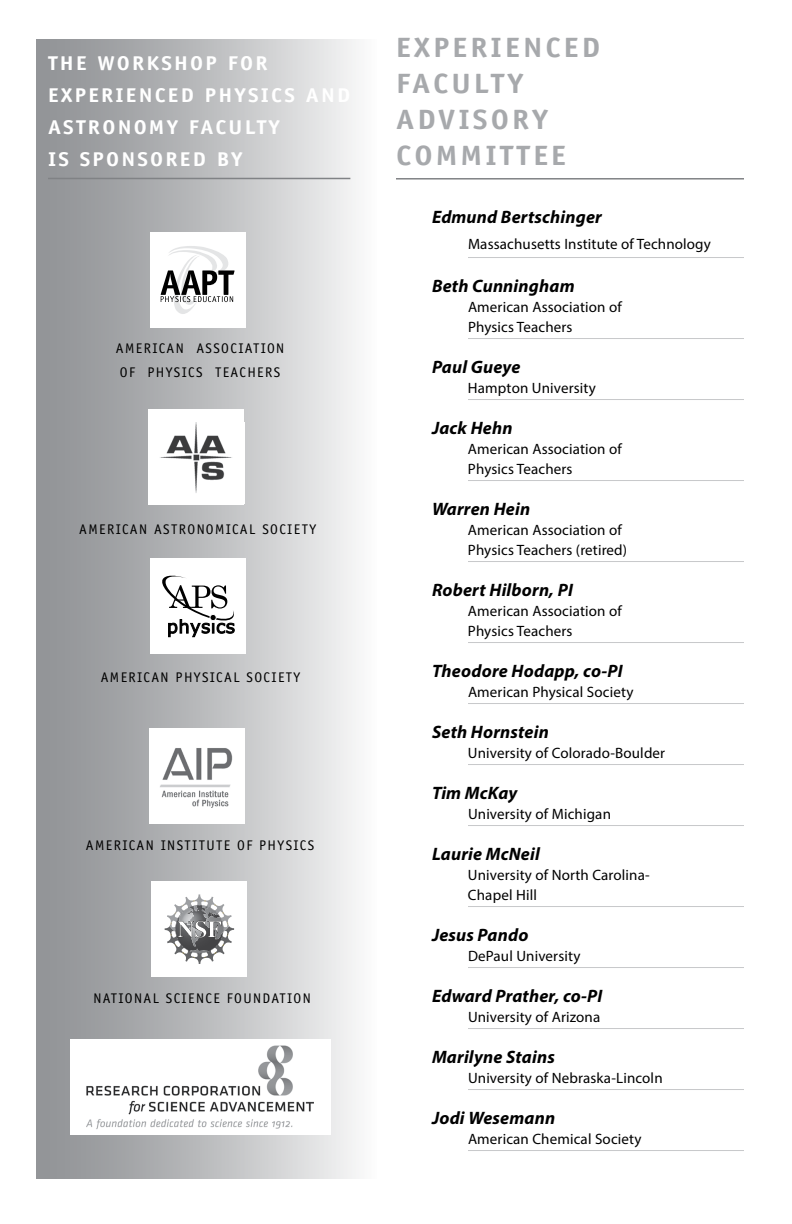
<style>
.page{position:relative;width:792px;height:1224px;background:#fff}
.page>*{position:absolute;margin:0;border:0;box-sizing:border-box;transform-origin:0 0}
.t1{font:700 28px/36px "Officina Sans";letter-spacing:.1em;color:#a7a9ac;scale:1.1 1}
.t2{font:700 20px/32px "Officina Sans";letter-spacing:.1em;color:#fff;scale:1.1 1}
.t3{font:italic 700 18px "Myriad Pro";letter-spacing:.01em;color:#000}
.t4{font:15px/20px "Myriad Pro";letter-spacing:.01em;color:#000}
.t5{font:14px/24px "Officina Sans";letter-spacing:.1em;color:#000}
</style>
<div class="page">
<hr style="left:396px;top:178px;width:348px;height:2px;background:#808285">
<hr style="left:468px;top:257px;width:276px;height:1px;background:#c7c8ca">
<hr style="left:468px;top:338px;width:276px;height:1px;background:#c7c8ca">
<hr style="left:468px;top:399px;width:276px;height:1px;background:#c7c8ca">
<hr style="left:468px;top:480px;width:276px;height:1px;background:#c7c8ca">
<hr style="left:468px;top:561px;width:276px;height:1px;background:#c7c8ca">
<hr style="left:468px;top:642px;width:276px;height:1px;background:#c7c8ca">
<hr style="left:468px;top:703px;width:276px;height:1px;background:#c7c8ca">
<hr style="left:468px;top:764px;width:276px;height:1px;background:#c7c8ca">
<hr style="left:468px;top:825px;width:276px;height:1px;background:#c7c8ca">
<hr style="left:468px;top:906px;width:276px;height:1px;background:#c7c8ca">
<hr style="left:468px;top:967px;width:276px;height:1px;background:#c7c8ca">
<hr style="left:468px;top:1028px;width:276px;height:1px;background:#c7c8ca">
<hr style="left:468px;top:1089px;width:276px;height:1px;background:#c7c8ca">
<hr style="left:468px;top:1150px;width:276px;height:1px;background:#c7c8ca">
<div style="left:36px;top:39px;width:341px;height:1140px;background:linear-gradient(to right,#888a8d,#f6f6f6)"></div>
<div style="left:150px;top:232px;width:96px;height:96px;background:#fff"></div>
<svg style="left:161px;top:246px;width:74px;height:68px"></svg>
<div style="left:148px;top:409px;width:96px;height:96px;background:#fff"></div>
<img style="left:160px;top:422px;width:72px;height:71px">
<div style="left:150px;top:558px;width:96px;height:96px;background:#fff"></div>
<svg style="left:162px;top:576px;width:73px;height:61px"></svg>
<div style="left:210px;top:614px;width:6px;height:7px;background:#000;border-radius:50%"></div>
<div style="left:210px;top:614px;width:7px;height:7px;border:1px solid #fff;border-radius:50%"></div>
<div style="left:151px;top:881px;width:96px;height:96px;background:#fff"></div>
<svg style="left:165px;top:894px;width:69px;height:70px"></svg>
<div style="left:70px;top:1039px;width:260px;height:96px;background:#fff"></div>
<img style="left:86px;top:1045px;width:228px;height:84px">
<hr style="left:48px;top:178px;width:302px;height:1px;background:#808285">
<div style="left:149px;top:728px;width:96px;height:96px;background:#fff"></div>
<img style="left:160px;top:748px;width:73px;height:60px">
<h2 class="t2" style="left:48px;top:47px;width:276px">THE WORKSHOP FOR<br>EXPERIENCED PHYSICS AND<br>ASTRONOMY FACULTY<br>IS SPONSORED BY</h2>
<p class="t5" style="left:116px;top:337px;width:170px">AMERICAN ASSOCIATION<br>OF PHYSICS TEACHERS</p>
<p class="t5" style="left:79px;top:517px;width:238px">AMERICAN ASTRONOMICAL SOCIETY</p>
<p class="t5" style="left:101px;top:665px;width:201px">AMERICAN PHYSICAL SOCIETY</p>
<p class="t5" style="left:86px;top:833px;width:230px">AMERICAN INSTITUTE OF PHYSICS</p>
<p class="t5" style="left:93px;top:986px;width:219px">NATIONAL SCIENCE FOUNDATION</p>
<h1 class="t1" style="left:396px;top:30px;width:187px">EXPERIENCED<br>FACULTY<br>ADVISORY<br>COMMITTEE</h1>
<p class="t3" style="left:432px;top:205px;width:171px">Edmund Bertschinger</p>
<p class="t4" style="left:468px;top:234px;width:244px">Massachusetts Institute of Technology</p>
<p class="t3" style="left:432px;top:274px;width:144px">Beth Cunningham</p>
<p class="t4" style="left:468px;top:297px;width:155px">American Association of<br>Physics Teachers</p>
<p class="t3" style="left:432px;top:355px;width:90px">Paul Gueye</p>
<p class="t4" style="left:468px;top:378px;width:129px">Hampton University</p>
<p class="t3" style="left:432px;top:416px;width:82px">Jack Hehn</p>
<p class="t4" style="left:468px;top:439px;width:155px">American Association of<br>Physics Teachers</p>
<p class="t3" style="left:432px;top:497px;width:100px">Warren Hein</p>
<p class="t4" style="left:468px;top:520px;width:161px">American Association of<br>Physics Teachers (retired)</p>
<p class="t3" style="left:432px;top:578px;width:142px">Robert Hilborn, PI</p>
<p class="t4" style="left:468px;top:601px;width:155px">American Association of<br>Physics Teachers</p>
<p class="t3" style="left:432px;top:659px;width:192px">Theodore Hodapp, co-PI</p>
<p class="t4" style="left:468px;top:682px;width:167px">American Physical Society</p>
<p class="t3" style="left:432px;top:720px;width:118px">Seth Hornstein</p>
<p class="t4" style="left:468px;top:743px;width:199px">University of Colorado-Boulder</p>
<p class="t3" style="left:432px;top:781px;width:87px">Tim McKay</p>
<p class="t4" style="left:468px;top:804px;width:145px">University of Michigan</p>
<p class="t3" style="left:432px;top:842px;width:109px">Laurie McNeil</p>
<p class="t4" style="left:468px;top:865px;width:183px">University of North Carolina-<br>Chapel Hill</p>
<p class="t3" style="left:432px;top:923px;width:98px">Jesus Pando</p>
<p class="t4" style="left:468px;top:946px;width:114px">DePaul University</p>
<p class="t3" style="left:432px;top:984px;width:172px">Edward Prather, co-PI</p>
<p class="t4" style="left:468px;top:1007px;width:134px">University of Arizona</p>
<p class="t3" style="left:432px;top:1045px;width:124px">Marilyne Stains</p>
<p class="t4" style="left:468px;top:1068px;width:196px">University of Nebraska-Lincoln</p>
<p class="t3" style="left:432px;top:1106px;width:125px">Jodi Wesemann</p>
<p class="t4" style="left:468px;top:1129px;width:175px">American Chemical Society</p>
</div>
